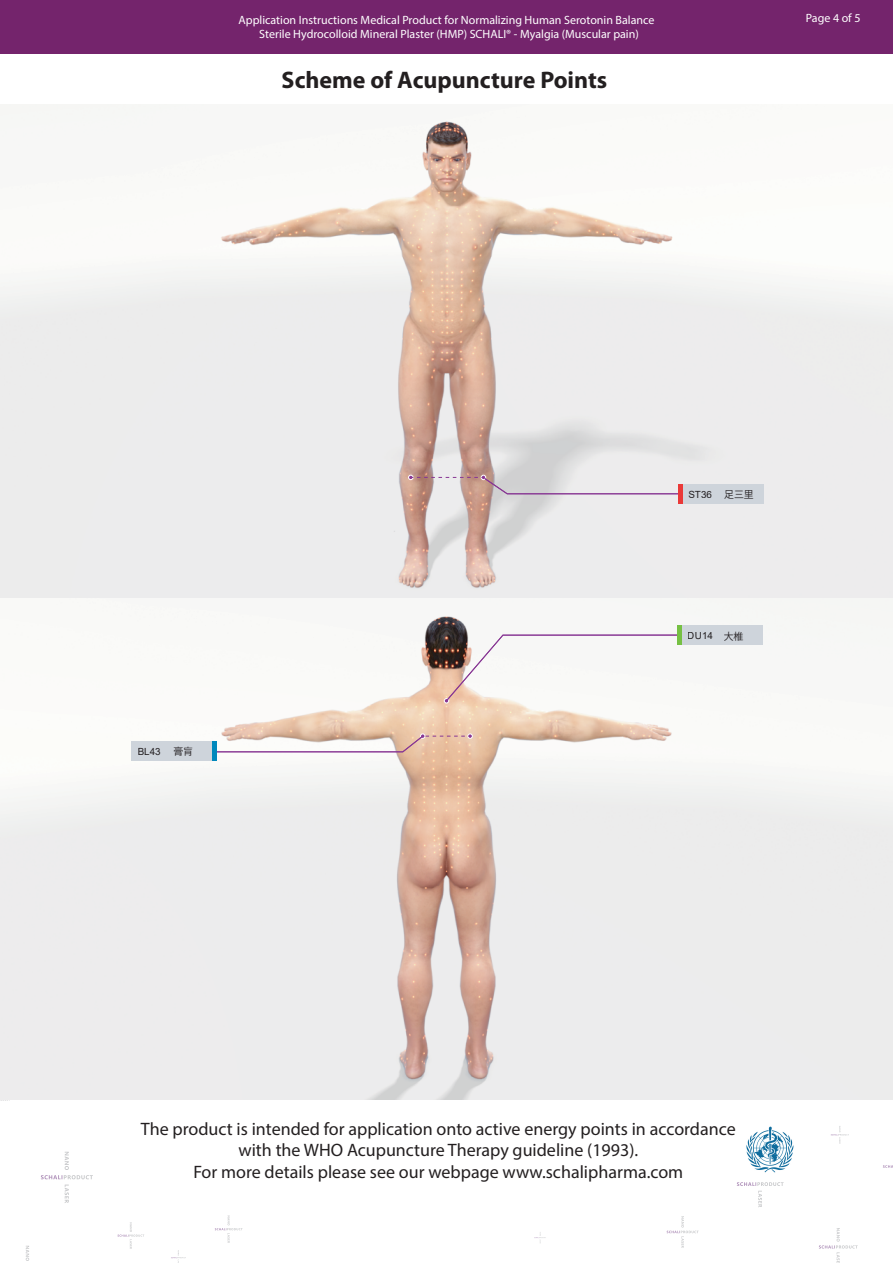
<style>
.page{position:relative;width:893px;height:1263px;background:#fff}
.page>*{position:absolute;margin:0;border:0;box-sizing:border-box;transform-origin:0 0}
.t1{font:700 24px "Myriad Pro";color:#231f20}
.t2{font:18px/21.6px "Myriad Pro";color:#231f20;text-align:center}
.t3{font:12px/14.4px "Myriad Pro";color:#fff;text-align:center}
.t4{font:9.9px "Arial";color:#231f21}
.t5{font:9.9px "Koz Go Pr 6 N";color:#231f21}
.s1{font-family:"Koz Go Pr 6 N"}
</style>
<div class="page">
<div style="left:0;top:0;width:893px;height:54px;background:#74246c"></div>
<svg style="left:41px;top:1152px;width:52px;height:51px"></svg>
<svg style="left:0;top:1088px;width:10px;height:13px"></svg>
<svg style="left:118px;top:1222px;width:26px;height:27px"></svg>
<svg style="left:171px;top:1250px;width:15px;height:13px"></svg>
<svg style="left:215px;top:1215px;width:28px;height:28px"></svg>
<svg style="left:25px;top:1246px;width:4px;height:15px"></svg>
<svg style="left:667px;top:1216px;width:32px;height:32px"></svg>
<svg style="left:737px;top:1182px;width:47px;height:25px"></svg>
<svg style="left:819px;top:1228px;width:39px;height:35px"></svg>
<svg style="left:883px;top:1165px;width:10px;height:3px"></svg>
<svg style="left:831px;top:1126px;width:18px;height:18px"></svg>
<svg style="left:534px;top:1232px;width:12px;height:11px"></svg>
<img style="left:746px;top:1126px;width:48px;height:47px">
<img style="left:1px;top:104px;width:892px;height:502px">
<svg style="left:408px;top:475px;width:271px;height:19px;background:#d8cbcd"></svg>
<div style="left:678px;top:484px;width:85px;height:20px;background:#ced4db"></div>
<div style="left:678px;top:484px;width:5px;height:20px;background:#ea3938"></div>
<img style="left:1px;top:598px;width:891px;height:502px">
<svg style="left:216px;top:734px;width:256px;height:18px"></svg>
<div style="left:131px;top:741px;width:85px;height:20px;background:#ced4db"></div>
<hr style="left:212px;top:741px;width:4px;height:20px;background:#0088bc">
<svg style="left:444px;top:635px;width:234px;height:68px"></svg>
<div style="left:677px;top:625px;width:85px;height:20px;background:#ced4db"></div>
<div style="left:677px;top:625px;width:5px;height:20px;background:#76c043"></div>
<p class="t3" style="left:239px;top:12px;width:417px">Application Instructions Medical Product for Normalizing Human Serotonin Balance<br>Sterile Hydrocolloid Mineral Plaster (HMP) SCHALI® - Myalgia (Muscular pain)</p>
<h1 class="t1" style="left:282px;top:65px;width:327px">Scheme of Acupuncture Points</h1>
<p class="t3" style="left:806px;top:11px;width:56px">Page 4 of 5</p>
<p class="t4" style="left:688px;top:487px;width:67px">ST36 <span class="s1">足三里</span></p>
<p class="t4" style="left:138px;top:745px;width:24px">BL43</p>
<p class="t5" style="left:173px;top:746px;width:21px">膏肓</p>
<p class="t4" style="left:688px;top:629px;width:57px">DU14 <span class="s1">大椎</span></p>
<p class="t2" style="left:141px;top:1117px;width:596px">The product is intended for application onto active energy points in accordance with the WHO Acupuncture Therapy guideline (1993).<br>For more details please see our webpage www.schalipharma.com</p>
</div>
